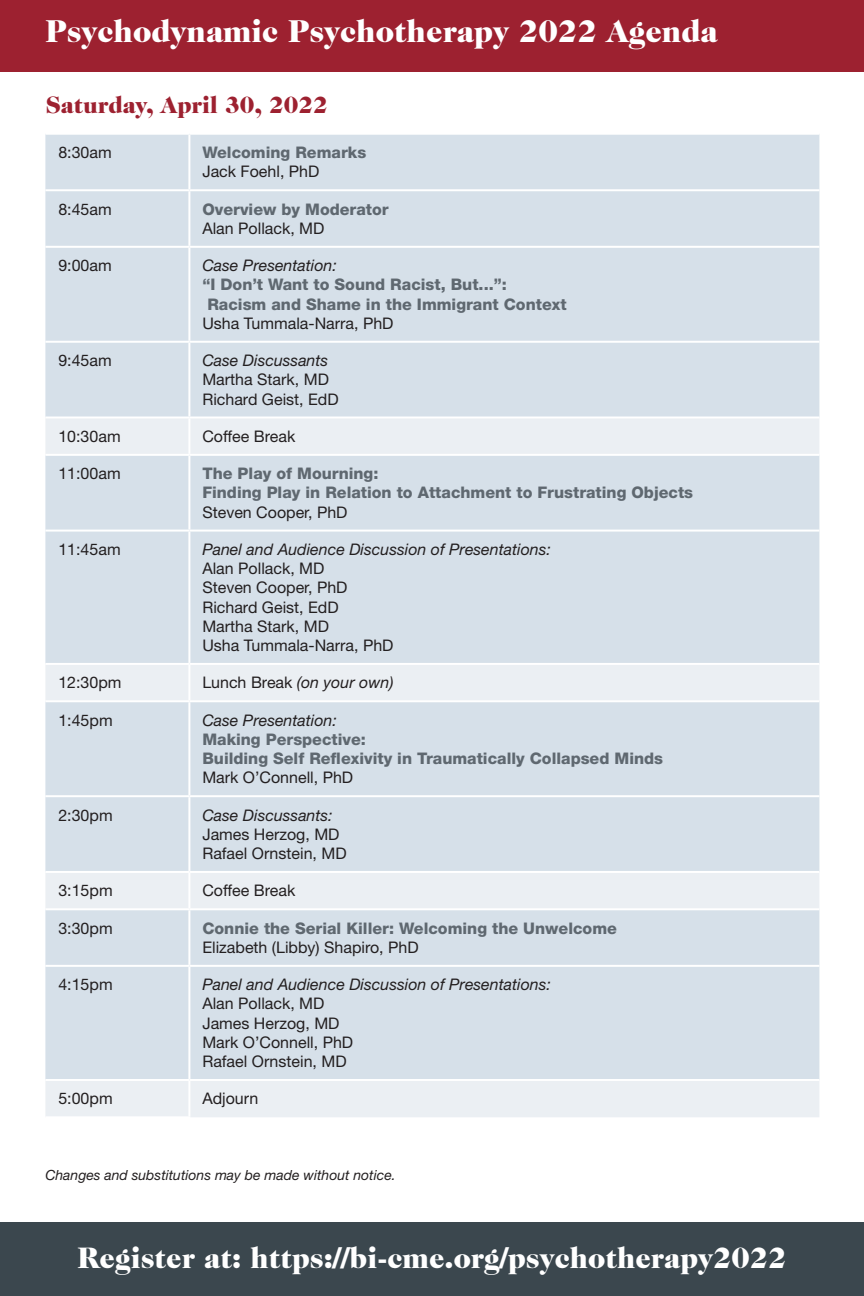
<style>
.page{position:relative;width:864px;height:1296px;background:#fff}
.page>*{position:absolute;margin:0;border:0;box-sizing:border-box;transform-origin:0 0}
.t1{font:900 32px "Caslon 224 Std";color:#fff}
.t2{font:900 30px "Caslon 224 Std";color:#fff}
.t3{font:900 24px "Caslon 224 Std";color:#9d2130}
.t4{font:800 16px/19.2px "Helvetica Neue LT Std";color:#5f6870}
.t5{font:16px/19.2px "Helvetica Neue LT Std";color:#231f20}
.t6{font:italic 16px/19.2px "Helvetica Neue LT Std";color:#231f20}
.t7{font:italic 14px "Helvetica Neue LT Std";color:#231f20}
.s1{font-weight:400;color:#231f20}
.s2{font-style:italic}
.s3{font-style:normal}
.s4{font-weight:400;font-style:italic;color:#231f20}
</style>
<div class="page">
<div style="left:0;top:0;width:864px;height:72px;background:#9d2130"></div>
<div style="left:45px;top:135px;width:774px;height:281px;background:#d6e0e9"></div>
<svg style="left:45px;top:418px;width:774px;height:699px;background:#dae3eb"></svg>
<hr style="left:188px;top:135px;width:2px;height:54px;background:#fff">
<hr style="left:45px;top:189px;width:144px;height:2px;background:#fff">
<hr style="left:189px;top:189px;width:630px;height:2px;background:#fff">
<hr style="left:188px;top:191px;width:2px;height:55px;background:#fff">
<hr style="left:45px;top:246px;width:144px;height:2px;background:#fff">
<hr style="left:189px;top:246px;width:630px;height:2px;background:#fff">
<hr style="left:188px;top:248px;width:2px;height:93px;background:#fff">
<hr style="left:45px;top:341px;width:144px;height:2px;background:#fff">
<hr style="left:189px;top:341px;width:630px;height:2px;background:#fff">
<hr style="left:188px;top:343px;width:2px;height:73px;background:#fff">
<hr style="left:188px;top:418px;width:2px;height:36px;background:#fff">
<hr style="left:45px;top:454px;width:144px;height:2px;background:#fff">
<hr style="left:189px;top:454px;width:630px;height:2px;background:#fff">
<hr style="left:188px;top:456px;width:2px;height:74px;background:#fff">
<hr style="left:45px;top:530px;width:144px;height:2px;background:#fff">
<hr style="left:189px;top:530px;width:630px;height:2px;background:#fff">
<hr style="left:188px;top:532px;width:2px;height:131px;background:#fff">
<hr style="left:45px;top:663px;width:144px;height:2px;background:#fff">
<hr style="left:189px;top:663px;width:630px;height:2px;background:#fff">
<hr style="left:188px;top:665px;width:2px;height:35px;background:#fff">
<hr style="left:45px;top:700px;width:144px;height:2px;background:#fff">
<hr style="left:189px;top:700px;width:630px;height:2px;background:#fff">
<hr style="left:188px;top:702px;width:2px;height:93px;background:#fff">
<hr style="left:45px;top:795px;width:144px;height:2px;background:#fff">
<hr style="left:189px;top:795px;width:630px;height:2px;background:#fff">
<hr style="left:188px;top:797px;width:2px;height:74px;background:#fff">
<hr style="left:45px;top:871px;width:144px;height:2px;background:#fff">
<hr style="left:189px;top:871px;width:630px;height:2px;background:#fff">
<hr style="left:188px;top:873px;width:2px;height:35px;background:#fff">
<hr style="left:45px;top:908px;width:144px;height:2px;background:#fff">
<hr style="left:189px;top:908px;width:630px;height:2px;background:#fff">
<hr style="left:188px;top:910px;width:2px;height:55px;background:#fff">
<hr style="left:45px;top:965px;width:144px;height:2px;background:#fff">
<hr style="left:189px;top:965px;width:630px;height:2px;background:#fff">
<hr style="left:188px;top:967px;width:2px;height:112px;background:#fff">
<hr style="left:45px;top:1079px;width:144px;height:2px;background:#fff">
<hr style="left:189px;top:1079px;width:630px;height:2px;background:#fff">
<hr style="left:188px;top:1081px;width:2px;height:35px;background:#fff">
<hr style="left:45px;top:1116px;width:145px;height:2px;background:#fff">
<div style="left:0;top:1223px;width:864px;height:73px;background:#3b474e"></div>
<p class="t1" style="left:45px;top:12px;width:674px">Psychodynamic Psychotherapy 2022 Agenda</p>
<p class="t3" style="left:45px;top:90px;width:284px">Saturday, April 30, 2022</p>
<p class="t5" style="left:58px;top:143px;width:55px">8:30am</p>
<p class="t4" style="left:202px;top:143px;width:165px">Welcoming Remarks<br><span class="s1">Jack Foehl, PhD</span></p>
<p class="t5" style="left:58px;top:199px;width:55px">8:45am</p>
<p class="t4" style="left:202px;top:199px;width:188px">Overview by Moderator<br><span class="s1">Alan Pollack, MD</span></p>
<p class="t5" style="left:58px;top:256px;width:55px">9:00am</p>
<p class="t6" style="left:202px;top:256px;width:136px">Case Presentation:</p>
<p class="t4" style="left:202px;top:275px;width:306px">“I Don’t Want to Sound Racist, But...”:</p>
<p class="t4" style="left:207px;top:294px;width:361px">Racism and Shame in the Immigrant Context</p>
<p class="t5" style="left:202px;top:313px;width:193px">Usha Tummala-Narra, PhD</p>
<p class="t5" style="left:58px;top:351px;width:55px">9:45am</p>
<p class="t5" style="left:202px;top:351px;width:138px"><span class="s2">Case Discussants<br></span>Martha Stark, MD<br>Richard Geist, EdD</p>
<p class="t5" style="left:58px;top:426px;width:64px">10:30am</p>
<p class="t5" style="left:202px;top:426px;width:95px">Coffee Break</p>
<p class="t5" style="left:58px;top:464px;width:64px">11:00am</p>
<p class="t4" style="left:202px;top:464px;width:492px">The Play of Mourning:<br>Finding Play in Relation to Attachment to Frustrating Objects<br><span class="s1">Steven Cooper, PhD</span></p>
<p class="t5" style="left:58px;top:539px;width:64px">11:45am</p>
<p class="t6" style="left:202px;top:539px;width:350px">Panel and Audience Discussion of Presentations:</p>
<p class="t5" style="left:202px;top:559px;width:124px">Alan Pollack, MD</p>
<p class="t5" style="left:202px;top:578px;width:147px">Steven Cooper, PhD</p>
<p class="t5" style="left:202px;top:597px;width:138px">Richard Geist, EdD</p>
<p class="t5" style="left:202px;top:616px;width:128px">Martha Stark, MD</p>
<p class="t5" style="left:202px;top:635px;width:193px">Usha Tummala-Narra, PhD</p>
<p class="t5" style="left:58px;top:673px;width:65px">12:30pm</p>
<p class="t6" style="left:202px;top:673px;width:193px"><span class="s3">Lunch Break</span> (on your own)</p>
<p class="t5" style="left:58px;top:710px;width:56px">1:45pm</p>
<p class="t4" style="left:202px;top:710px;width:462px"><span class="s4">Case Presentation:<br></span>Making Perspective:<br>Building Self Reflexivity in Traumatically Collapsed Minds<br><span class="s1">Mark O’Connell, PhD</span></p>
<p class="t5" style="left:58px;top:805px;width:56px">2:30pm</p>
<p class="t6" style="left:202px;top:805px;width:139px">Case Discussants:<br><span class="s3">James Herzog, MD</span></p>
<p class="t5" style="left:202px;top:843px;width:146px">Rafael Ornstein, MD</p>
<p class="t5" style="left:58px;top:881px;width:56px">3:15pm</p>
<p class="t5" style="left:202px;top:881px;width:95px">Coffee Break</p>
<p class="t5" style="left:58px;top:918px;width:56px">3:30pm</p>
<p class="t4" style="left:202px;top:918px;width:416px">Connie the Serial Killer: Welcoming the Unwelcome<br><span class="s1">Elizabeth (Libby) Shapiro, PhD</span></p>
<p class="t5" style="left:58px;top:975px;width:56px">4:15pm</p>
<p class="t6" style="left:202px;top:975px;width:350px">Panel and Audience Discussion of Presentations:<br><span class="s3">Alan Pollack, MD</span></p>
<p class="t5" style="left:202px;top:1013px;width:139px">James Herzog, MD</p>
<p class="t5" style="left:202px;top:1032px;width:152px">Mark O’Connell, PhD</p>
<p class="t5" style="left:202px;top:1052px;width:146px">Rafael Ornstein, MD</p>
<p class="t5" style="left:58px;top:1089px;width:56px">5:00pm</p>
<p class="t5" style="left:202px;top:1089px;width:57px">Adjourn</p>
<p class="t7" style="left:45px;top:1167px;width:352px">Changes and substitutions may be made without notice.</p>
<p class="t2" style="left:77px;top:1241px;width:711px">Register at: https://bi-cme.org/psychotherapy2022</p>
</div>
